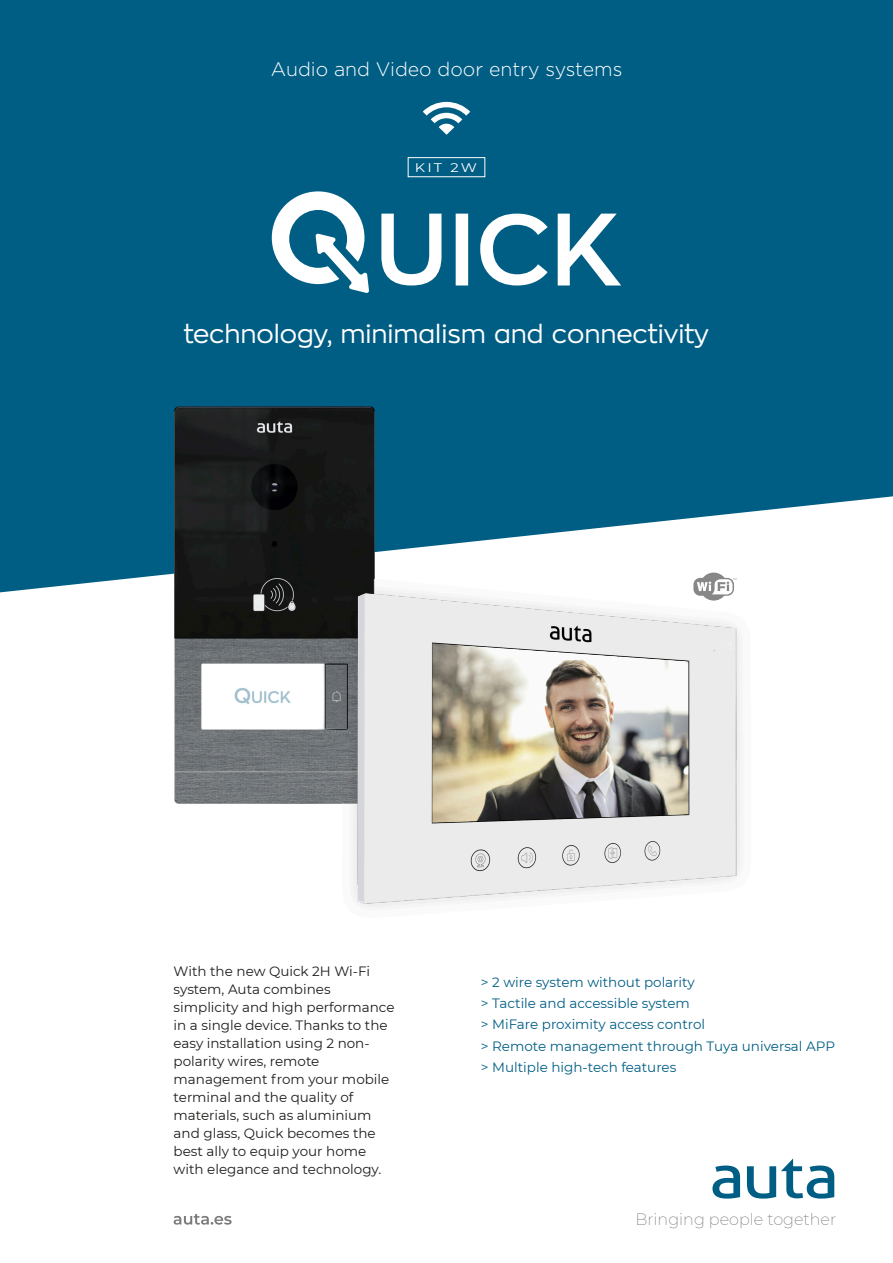
<style>
.page{position:relative;width:893px;height:1263px;background:#fff}
.page>*{position:absolute;margin:0;border:0;box-sizing:border-box;transform-origin:0 0}
.t1{font:25.5px "Zona Pro";color:#fff}
.t2{font:300 19.5px "Gotham";color:#fff}
.t3{font:200 16.05px "Montserrat";color:#7b7b7b}
.t4{font:13.5px/18px "Montserrat";color:#1d1d1b}
.t5{font:13.5px/21.5px "Montserrat";color:#005e85}
.t6{font:12.6px "Montserrat";color:#fff;scale:1.16 1}
</style>
<div class="page">
<svg style="left:174px;top:1214px;width:58px;height:10px"></svg>
<svg style="left:712px;top:1165px;width:28px;height:33px"></svg>
<svg style="left:747px;top:1158px;width:87px;height:40px"></svg>
<svg style="left:0;top:0;width:893px;height:593px;background:#12698d"></svg>
<div style="left:408px;top:158px;width:77px;height:19px;background:#005e85"></div>
<div style="left:408px;top:157px;width:77px;height:20px;border:1px solid #fff"></div>
<svg style="left:272px;top:191px;width:349px;height:102px"></svg>
<svg style="left:423px;top:102px;width:47px;height:33px"></svg>
<img style="left:174px;top:407px;width:201px;height:396px">
<img style="left:174px;top:407px;width:200px;height:231px">
<img style="left:201px;top:664px;width:123px;height:65px">
<img style="left:342px;top:579px;width:409px;height:328px">
<img style="left:357px;top:593px;width:379px;height:310px">
<svg style="left:358px;top:594px;width:7px;height:308px;background:#d6d7db"></svg>
<img style="left:433px;top:643px;width:255px;height:179px">
<svg style="left:693px;top:573px;width:43px;height:27px"></svg>
<h2 class="t2" style="left:271px;top:62px;width:353px">Audio and Video door entry systems</h2>
<p class="t6" style="left:415px;top:159px;width:55px">KIT 2W</p>
<h1 class="t1" style="left:184px;top:322px;width:527px">technology, minimalism and connectivity</h1>
<p class="t4" style="left:174px;top:962px;width:222px">With the new Quick 2H Wi-Fi system, Auta combines simplicity and high performance in a single device. Thanks to the easy installation using 2 non&shy;polarity wires, remote management from your mobile terminal and the quality of materials, such as aluminium and glass, Quick becomes the best ally to equip your home with elegance and technology.</p>
<p class="t5" style="left:481px;top:971px;width:356px">&gt; 2 wire system without polarity<br>&gt; Tactile and accessible system<br>&gt; MiFare proximity access control<br>&gt; Remote management through Tuya universal APP &gt; Multiple high-tech features</p>
<p class="t3" style="left:635px;top:1209px;width:202px">Bringing people together</p>
</div>
